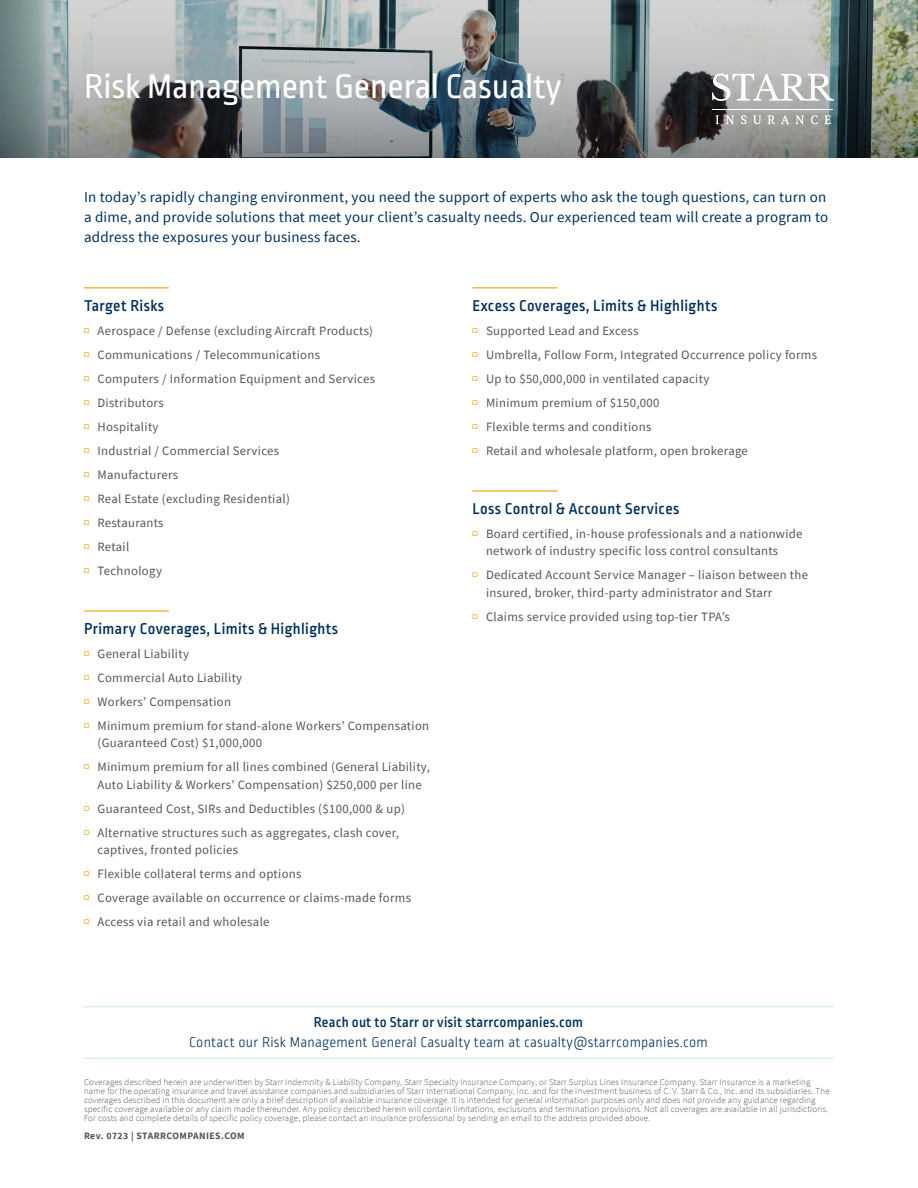
<style>
.page{position:relative;width:918px;height:1188px;background:#fff}
.page>*{position:absolute;margin:0;border:0;box-sizing:border-box;transform-origin:0 0}
.Department{font:36px "Ropa Sans Pro";color:#fff}
.Coverage_Header{font:500 16.5px "Ropa Sans Pro";letter-spacing:.025em;color:#00305e}
.Opening_Paragraph{font:15px/20.2px "Source Sans Pro";letter-spacing:.015em;color:#00305e}
.Reach_Out{font:300 15px "Ropa Sans Pro";letter-spacing:.015em;color:#00305e}
.Reach_Out-2{font:500 15px "Ropa Sans Pro";letter-spacing:.015em;color:#00305e}
.t1{font:12.75px/17.2px "Source Sans Pro";letter-spacing:.025em;color:#55565a}
.Rev_line{font:700 9.75px "Source Sans Pro";letter-spacing:.045em;color:#55565a}
.Legal_line{font:300 9px/9px "Source Sans Pro";letter-spacing:.015em;color:#55565a}
</style>
<div class="page">
<img style="left:0;top:0;width:918px;height:158px">
<hr style="left:713px;top:109px;width:120px;height:1px;background:#fff">
<svg style="left:712px;top:74px;width:122px;height:27px"></svg>
<svg style="left:716px;top:115px;width:3px;height:9px"></svg>
<svg style="left:726px;top:115px;width:8px;height:9px"></svg>
<svg style="left:741px;top:115px;width:6px;height:9px"></svg>
<svg style="left:753px;top:115px;width:8px;height:9px"></svg>
<svg style="left:768px;top:115px;width:7px;height:9px"></svg>
<svg style="left:781px;top:115px;width:8px;height:9px"></svg>
<svg style="left:796px;top:115px;width:8px;height:9px"></svg>
<svg style="left:811px;top:115px;width:7px;height:9px"></svg>
<svg style="left:825px;top:115px;width:6px;height:9px"></svg>
<hr style="left:84px;top:1058px;width:750px;height:1px;background:#daf0f4">
<hr style="left:84px;top:1006px;width:750px;height:1px;background:#daf0f4">
<hr style="left:84px;top:287px;width:85px;height:2px;background:#f2b643">
<hr style="left:84px;top:610px;width:85px;height:2px;background:#f2b643">
<hr style="left:472px;top:287px;width:85px;height:2px;background:#f2b643">
<hr style="left:472px;top:490px;width:85px;height:2px;background:#f2b643">
<p class="Department" style="left:84px;top:67px;width:479px">Risk Management General Casualty</p>
<p class="Opening_Paragraph" style="left:84px;top:187px;width:746px">In today’s rapidly changing environment, you need the support of experts who ask the tough questions, can turn on a dime, and provide solutions that meet your client’s casualty needs. Our experienced team will create a program to address the exposures your business faces.</p>
<p class="Coverage_Header" style="left:84px;top:296px;width:82px">Target Risks</p>
<p class="t1" style="left:98px;top:322px;width:277px">Aerospace / Defense (excluding Aircraft Products)</p>
<p class="t1" style="left:98px;top:346px;width:224px">Communications / Telecommunications</p>
<p class="t1" style="left:98px;top:370px;width:279px">Computers / Information Equipment and Services</p>
<p class="t1" style="left:98px;top:394px;width:68px">Distributors</p>
<p class="t1" style="left:98px;top:418px;width:63px">Hospitality</p>
<p class="t1" style="left:98px;top:442px;width:183px">Industrial / Commercial Services</p>
<p class="t1" style="left:98px;top:466px;width:82px">Manufacturers</p>
<p class="t1" style="left:98px;top:490px;width:194px">Real Estate (excluding Residential)</p>
<p class="t1" style="left:98px;top:514px;width:68px">Restaurants</p>
<p class="t1" style="left:98px;top:538px;width:33px">Retail</p>
<p class="t1" style="left:98px;top:562px;width:66px">Technology</p>
<p class="Coverage_Header" style="left:84px;top:620px;width:256px">Primary Coverages, Limits &amp; Highlights</p>
<p class="t1" style="left:98px;top:645px;width:93px">General Liability</p>
<p class="t1" style="left:98px;top:669px;width:146px">Commercial Auto Liability</p>
<p class="t1" style="left:98px;top:693px;width:135px">Workers’ Compensation</p>
<p class="t1" style="left:98px;top:717px;width:333px">Minimum premium for stand-alone Workers’ Compensation (Guaranteed Cost) $1,000,000</p>
<p class="t1" style="left:98px;top:759px;width:334px">Minimum premium for all lines combined (General Liability,<br>Auto Liability &amp; Workers’ Compensation) $250,000 per line</p>
<p class="t1" style="left:98px;top:800px;width:309px">Guaranteed Cost, SIRs and Deductibles ($100,000 &amp; up)</p>
<p class="t1" style="left:98px;top:824px;width:303px">Alternative structures such as aggregates, clash cover, captives, fronted policies</p>
<p class="t1" style="left:98px;top:865px;width:206px">Flexible collateral terms and options</p>
<p class="t1" style="left:98px;top:889px;width:315px">Coverage available on occurrence or claims-made forms</p>
<p class="t1" style="left:98px;top:913px;width:174px">Access via retail and wholesale</p>
<p class="Coverage_Header" style="left:472px;top:296px;width:246px">Excess Coverages, Limits &amp; Highlights</p>
<p class="t1" style="left:486px;top:322px;width:154px">Supported Lead and Excess</p>
<p class="t1" style="left:486px;top:346px;width:333px">Umbrella, Follow Form, Integrated Occurrence policy forms</p>
<p class="t1" style="left:486px;top:370px;width:225px">Up to $50,000,000 in ventilated capacity</p>
<p class="t1" style="left:486px;top:394px;width:175px">Minimum premium of $150,000</p>
<p class="t1" style="left:486px;top:418px;width:167px">Flexible terms and conditions</p>
<p class="t1" style="left:486px;top:442px;width:263px">Retail and wholesale platform, open brokerage</p>
<p class="Coverage_Header" style="left:472px;top:500px;width:208px">Loss Control &amp; Account Services</p>
<p class="t1" style="left:486px;top:525px;width:318px">Board certified, in-house professionals and a nationwide network of industry specific loss control consultants</p>
<p class="t1" style="left:486px;top:567px;width:324px">Dedicated Account Service Manager – liaison between the insured, broker, third-party administrator and Starr</p>
<p class="t1" style="left:486px;top:608px;width:245px">Claims service provided using top-tier TPA’s</p>
<p class="Reach_Out-2" style="left:314px;top:1014px;width:271px">Reach out to Starr or visit starrcompanies.com</p>
<p class="Reach_Out" style="left:189px;top:1034px;width:520px">Contact our Risk Management General Casualty team at casualty@starrcompanies.com</p>
<p class="Legal_line" style="left:84px;top:1078px;width:747px">Coverages described herein are underwritten by Starr Indemnity &amp; Liability Company, Starr Specialty Insurance Company, or Starr Surplus Lines Insurance Company. Starr Insurance is a marketing name for the operating insurance and travel assistance companies and subsidiaries of Starr International Company, Inc. and for the investment business of C. V. Starr &amp; Co., Inc. and its subsidiaries. The coverages described in this document are only a brief description of available insurance coverage. It is intended for general information purposes only and does not provide any guidance regarding specific coverage available or any claim made thereunder. Any policy described herein will contain limitations, exclusions and termination provisions. Not all coverages are available in all jurisdictions.<br>For costs and complete details of specific policy coverage, please contact an insurance professional by sending an email to the address provided above.</p>
<p class="Rev_line" style="left:84px;top:1129px;width:162px">Rev. 0723 | STARRCOMPANIES.COM</p>
</div>
